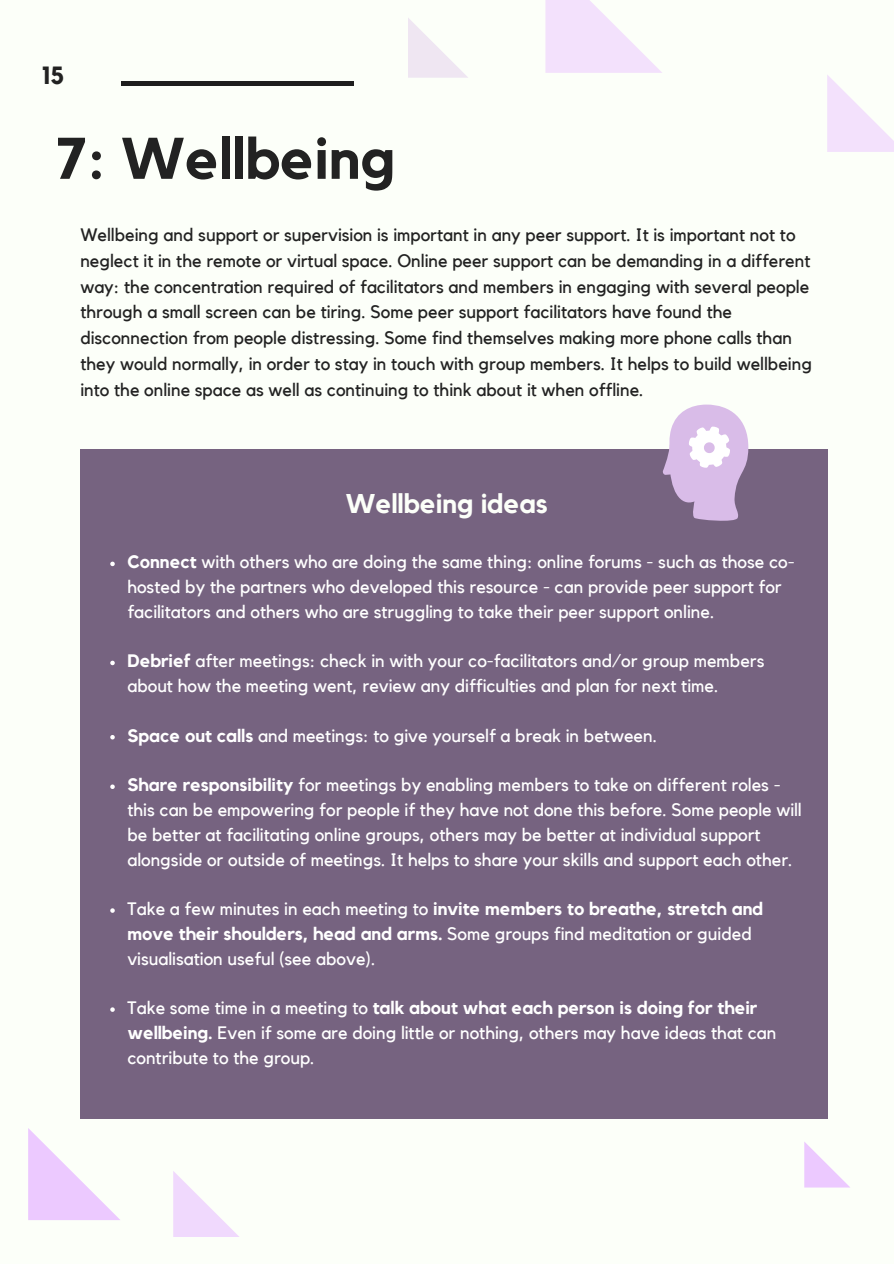
<style>
.page{position:relative;width:894px;height:1264px;background:#fff}
.page>*{position:absolute;margin:0;border:0;box-sizing:border-box;transform-origin:0 0}
.t1{font:700 57.9px "Kollektif";color:#222}
.t2{font:700 27px "Kollektif";color:#fcfff9}
.t3{font:700 24.75px "Kollektif";color:#222}
.t4{font:18px/24.8px "Kollektif";color:#fff}
.t5{font:18px/25.8px "Kollektif";color:#222}
.s1{font-weight:700}
</style>
<div class="page">
<div style="left:0;top:0;width:893px;height:1263px;background:#fcfff9"></div>
<svg style="left:545px;top:0;width:117px;height:73px;fill:#f3e1fc"></svg>
<div style="left:122px;top:81px;width:232px;height:5px;background:#1e1e1e"></div>
<svg style="left:827px;top:75px;width:66px;height:77px"></svg>
<svg style="left:408px;top:18px;width:60px;height:60px"></svg>
<div style="left:80px;top:449px;width:747px;height:669px;background:#766380"></div>
<svg style="left:110px;top:561px;width:5px;height:5px"></svg>
<svg style="left:110px;top:660px;width:5px;height:5px"></svg>
<svg style="left:110px;top:735px;width:5px;height:4px"></svg>
<svg style="left:110px;top:784px;width:5px;height:5px"></svg>
<svg style="left:110px;top:908px;width:5px;height:4px"></svg>
<svg style="left:110px;top:1007px;width:5px;height:4px"></svg>
<svg style="left:28px;top:1128px;width:92px;height:92px"></svg>
<svg style="left:173px;top:1171px;width:66px;height:66px"></svg>
<svg style="left:804px;top:1142px;width:46px;height:45px"></svg>
<svg style="left:662px;top:404px;width:85px;height:117px"></svg>
<p class="t3" style="left:41px;top:64px;width:25px">15</p>
<p class="t1" style="left:56px;top:132px;width:340px">7: Wellbeing</p>
<p class="t5" style="left:80px;top:222px;width:733px">Wellbeing and support or supervision is important in any peer support. It is important not to neglect it in the remote or virtual space. Online peer support can be demanding in a different way: the concentration required of facilitators and members in engaging with several people through a small screen can be tiring. Some peer support facilitators have found the disconnection from people distressing. Some find themselves making more phone calls than they would normally, in order to stay in touch with group members. It helps to build wellbeing into the online space as well as continuing to think about it when offline.</p>
<p class="t2" style="left:345px;top:491px;width:204px">Wellbeing ideas</p>
<p class="t4" style="left:127px;top:550px;width:668px"><span class="s1">Connect</span> with others who are doing the same thing: online forums - such as those co&shy;hosted by the partners who developed this resource - can provide peer support for facilitators and others who are struggling to take their peer support online.</p>
<h1 class="t4" style="left:127px;top:649px;width:638px"><span class="s1">Debrief</span> after meetings: check in with your co-facilitators and/or group members about how the meeting went, review any difficulties and plan for next time.</h1>
<p class="t4" style="left:127px;top:723px;width:531px"><span class="s1">Space out calls</span> and meetings: to give yourself a break in between.</p>
<p class="t4" style="left:127px;top:773px;width:675px"><span class="s1">Share responsibility</span> for meetings by enabling members to take on different roles - this can be empowering for people if they have not done this before. Some people will be better at facilitating online groups, others may be better at individual support alongside or outside of meetings. It helps to share your skills and support each other.</p>
<h2 class="t4" style="left:127px;top:897px;width:637px">Take a few minutes in each meeting to <span class="s1">invite members to breathe, stretch and move their shoulders, head and arms.</span> Some groups find meditation or guided visualisation useful (see above).</h2>
<p class="t4" style="left:127px;top:996px;width:650px">Take some time in a meeting to <span class="s1">talk about what each person is doing for their wellbeing.</span> Even if some are doing little or nothing, others may have ideas that can contribute to the group.</p>
</div>
